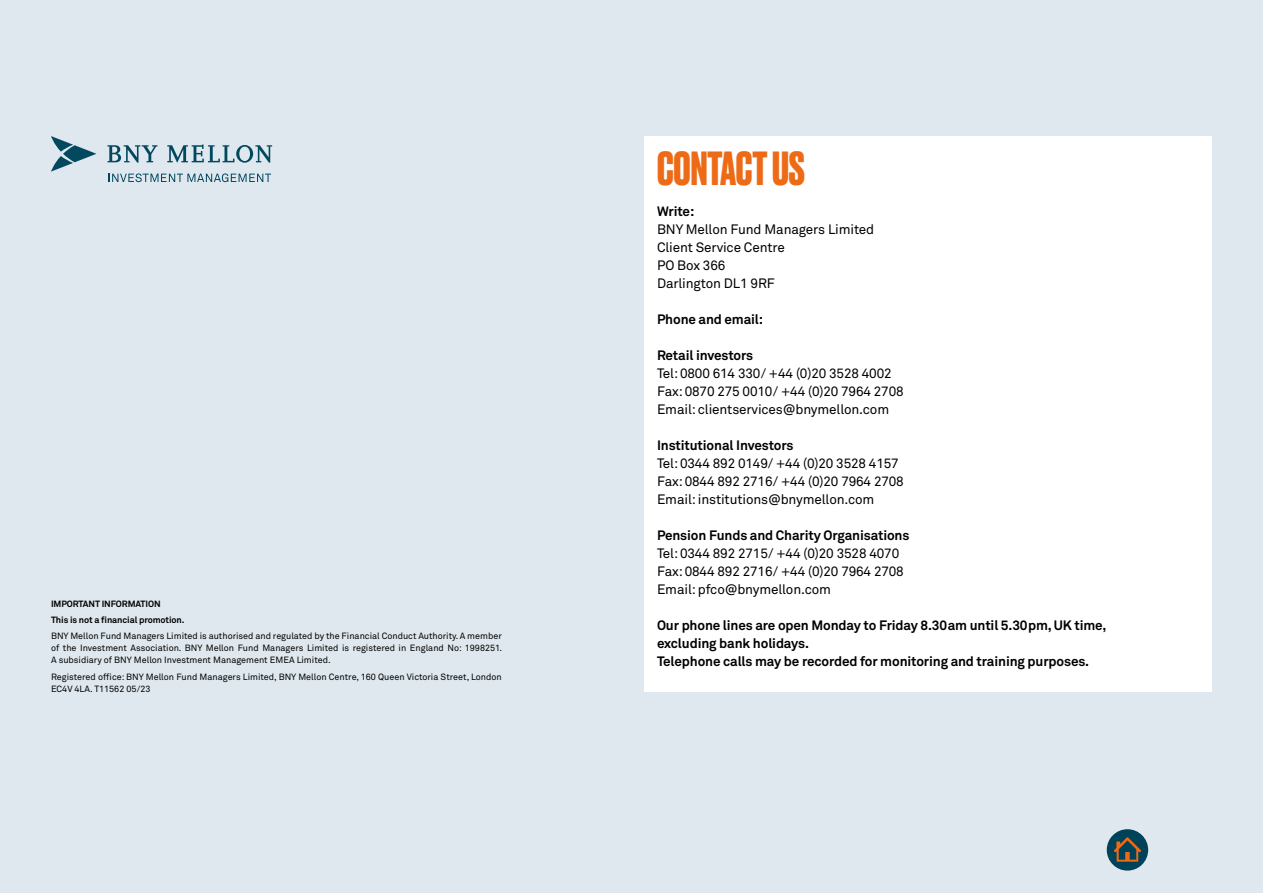
<style>
.page{position:relative;width:1263px;height:893px;background:#dfe8ee}
.page>*{position:absolute;margin:0;border:0;box-sizing:border-box;transform-origin:0 0}
.t1{font:700 45px "Druk";color:#ed6b17}
.t2{font:13.5px/18px "Akkurat Pro";letter-spacing:-.01em;color:#000}
.t3{font:700 13.5px/18px "Akkurat Pro";letter-spacing:-.01em;color:#000}
.t4{font:9px/12px "Akkurat Pro";color:#000;text-align:justify}
.t5{font:700 9px/16.2px "Akkurat Pro";letter-spacing:-.01em;color:#000}
</style>
<div class="page">
<div style="left:644px;top:136px;width:568px;height:556px;background:#fff"></div>
<svg style="left:108px;top:173px;width:163px;height:9px"></svg>
<svg style="left:107px;top:145px;width:165px;height:18px"></svg>
<svg style="left:51px;top:136px;width:45px;height:36px"></svg>
<div style="left:1107px;top:829px;width:41px;height:42px;background:#004258;border-radius:50%"></div>
<svg style="left:1114px;top:837px;width:27px;height:25px"></svg>
<p class="t5" style="left:51px;top:596px;width:135px">IMPORTANT INFORMATION<br>This is not a financial promotion.</p>
<p class="t4" style="left:51px;top:631px;width:453px">BNY Mellon Fund Managers Limited is authorised and regulated by the Financial Conduct Authority. A member of the Investment Association. BNY Mellon Fund Managers Limited is registered in England No: 1998251.<br>A subsidiary of BNY Mellon Investment Management EMEA Limited.</p>
<p class="t4" style="left:51px;top:671px;width:452px">Registered office: BNY Mellon Fund Managers Limited, BNY Mellon Centre, 160 Queen Victoria Street, London<br>EC4V 4LA. T11562 05/23</p>
<h1 class="t1" style="left:657px;top:138px;width:149px">CONTACT US</h1>
<p class="t3" style="left:657px;top:203px;width:39px">Write:</p>
<p class="t2" style="left:657px;top:221px;width:219px">BNY Mellon Fund Managers Limited<br>Client Service Centre<br>PO Box 366<br>Darlington DL1 9RF</p>
<p class="t3" style="left:657px;top:311px;width:108px">Phone and email:</p>
<p class="t3" style="left:657px;top:347px;width:98px">Retail investors</p>
<p class="t2" style="left:657px;top:365px;width:248px">Tel: 0800 614 330/ +44 (0)20 3528 4002<br>Fax: 0870 275 0010/ +44 (0)20 7964 2708<br>Email: clientservices@bnymellon.com</p>
<p class="t3" style="left:657px;top:437px;width:138px">Institutional Investors</p>
<p class="t2" style="left:657px;top:455px;width:248px">Tel: 0344 892 0149/ +44 (0)20 3528 4157<br>Fax: 0844 892 2716/ +44 (0)20 7964 2708<br>Email: institutions@bnymellon.com</p>
<p class="t3" style="left:657px;top:526px;width:254px">Pension Funds and Charity Organisations</p>
<p class="t2" style="left:657px;top:545px;width:248px">Tel: 0344 892 2715/ +44 (0)20 3528 4070<br>Fax: 0844 892 2716/ +44 (0)20 7964 2708<br>Email: pfco@bnymellon.com</p>
<p class="t3" style="left:657px;top:616px;width:451px">Our phone lines are open Monday to Friday 8.30am until 5.30pm, UK time, excluding bank holidays.<br>Telephone calls may be recorded for monitoring and training purposes.</p>
</div>
